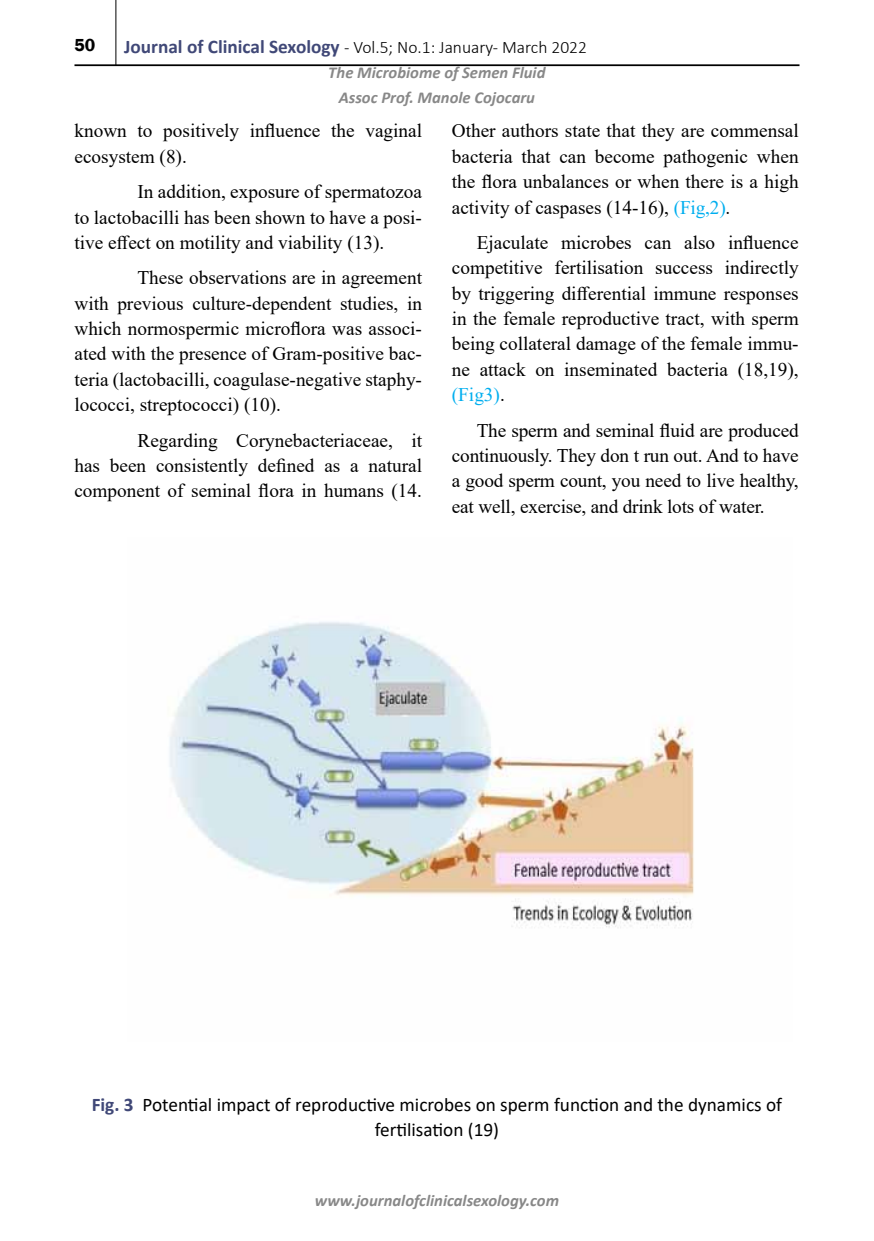
<style>
.page{position:relative;width:874px;height:1241px;background:#fff}
.page>*{position:absolute;margin:0;border:0;box-sizing:border-box;transform-origin:0 0}
.t1{font:19.25px/25.4px "Times New Roman";color:#000;text-align:justify}
.t2{font:19.25px/24.5px "Calibri";color:#000;text-align:center}
.t3{font:300 17.5px "Calibri";color:#000}
.t4{font:600 17.5px "ITC Franklin Gothic Std";color:#000}
.t5{font:italic 700 16.62px/24.5px "Calibri";color:#888;text-align:center}
.s1{font-weight:700;font-size:19.25px;color:#404877}
.s2{color:#00aeef}
.s3{font-weight:700;color:#404877}
</style>
<div class="page">
<hr style="left:74px;top:64px;width:725px;height:2px;background:#000">
<hr style="left:115px;top:0;width:1px;height:65px;background:#000">
<img style="left:169px;top:622px;width:525px;height:306px">
<p class="t4" style="left:74px;top:35px;width:22px">50</p>
<p class="t3" style="left:124px;top:36px;width:464px"><span class="s1">Journal of Clinical Sexology</span> - Vol.5; No.1: January- March 2022</p>
<p class="t5" style="left:328px;top:60px;width:218px">The Microbiome of Semen Fluid<br>Assoc Prof. Manole Cojocaru</p>
<p class="t1" style="left:74px;top:118px;width:349px">known to positively influence the vaginal ecosystem (8).</p>
<p class="t1" style="left:74px;top:178px;width:349px;text-indent:63px">In addition, exposure of spermatozoa to lactobacilli has been shown to have a posi&shy;tive effect on motility and viability (13).</p>
<p class="t1" style="left:74px;top:264px;width:349px;text-indent:63px">These observations are in agreement with previous culture-dependent studies, in which normospermic microflora was associ&shy;ated with the presence of Gram-positive bac&shy;teria (lactobacilli, coagulase-negative staphy&shy;lococci, streptococci) (10).</p>
<p class="t1" style="left:74px;top:427px;width:349px;text-indent:63px">Regarding Corynebacteriaceae, it has been consistently defined as a natural component of seminal flora in humans (14.</p>
<p class="t1" style="left:451px;top:118px;width:348px">Other authors state that they are commensal bacteria that can become pathogenic when the flora unbalances or when there is a high activity of caspases (14-16), <span class="s2">(Fig,2)</span>.</p>
<p class="t1" style="left:451px;top:229px;width:348px;text-indent:25px">Ejaculate microbes can also influence competitive fertilisation success indirectly by triggering differential immune responses in the female reproductive tract, with sperm being collateral damage of the female immu&shy;ne attack on inseminated bacteria (18,19), <span class="s2">(Fig3)</span>.</p>
<p class="t1" style="left:451px;top:417px;width:348px;text-indent:25px">The sperm and seminal fluid are produced continuously. They don t run out. And to have a good sperm count, you need to live healthy, eat well, exercise, and drink lots of water.</p>
<p class="t2" style="left:92px;top:1092px;width:691px"><span class="s3">Fig. 3</span> Potential impact of reproductive microbes on sperm function and the dynamics of fertilisation (19)</p>
<p class="t5" style="left:315px;top:1187px;width:245px">www.journalofclinicalsexology.com</p>
</div>
